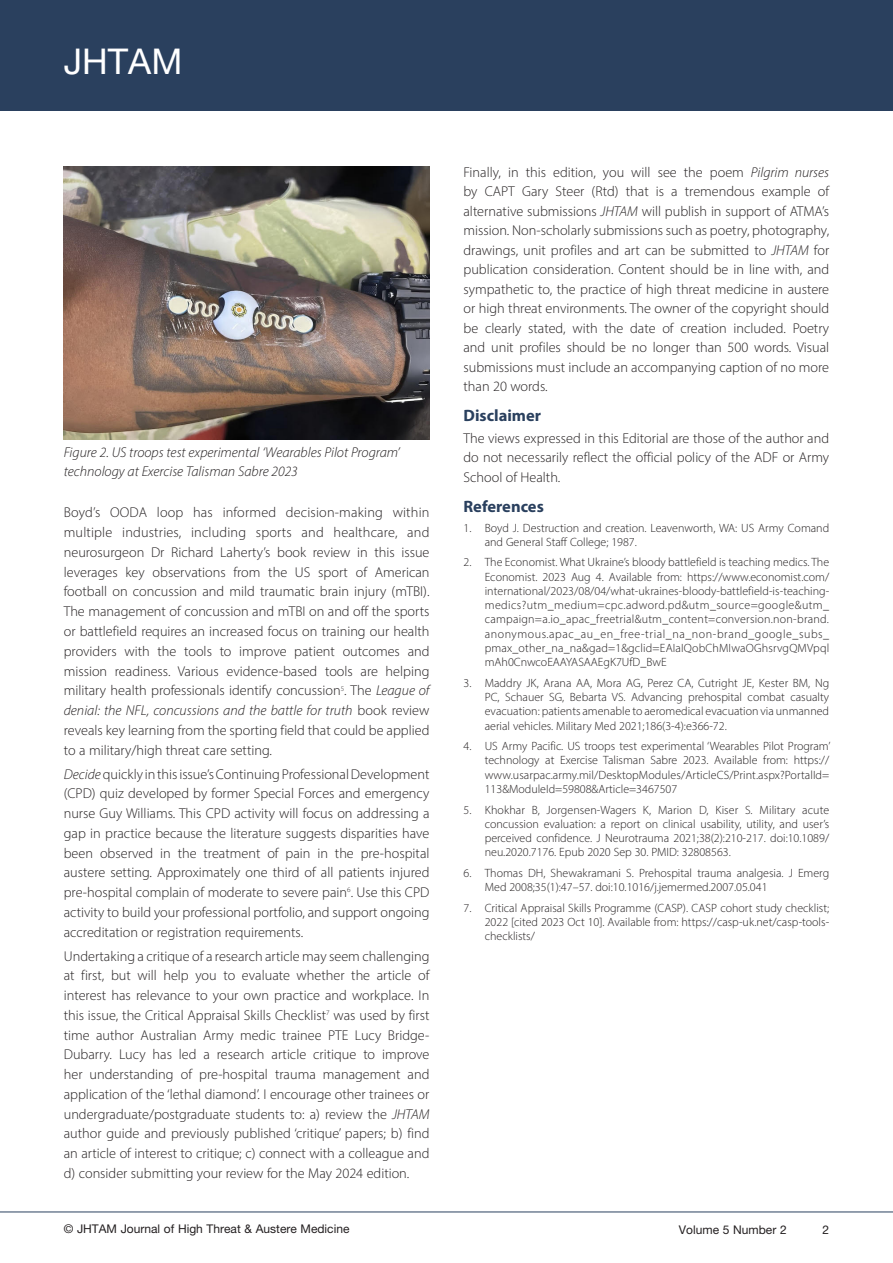
<style>
.page{position:relative;width:893px;height:1263px;background:#fff}
.page>*{position:absolute;margin:0;border:0;box-sizing:border-box;transform-origin:0 0}
.t1{font:35.55px "Helvetica Neue LT Pro";color:#fff}
.JHTAM_Heading{font:700 16.5px "Myriad Pro";color:#2a405e}
.JHTAM_-_Galley{font:300 14.25px/19.8px "Myriad Pro";color:#231f20;text-align:justify}
.JHTAM_-_Caption{font:italic 300 14.25px/19.5px "Myriad Pro";color:#231f20}
.t2{font:300 12px/14.2px "Myriad Pro";color:#231f20;text-align:justify}
.t3{font:12px "Helvetica Neue LT Pro";color:#231f20}
.s1{font-style:italic}
</style>
<div class="page">
<div style="left:0;top:0;width:893px;height:111px;background:#2a405e"></div>
<hr style="left:0;top:1211px;width:893px;height:1px;background:#2a405e">
<img style="left:64px;top:166px;width:365px;height:273px">
<h1 class="t1" style="left:64px;top:40px;width:120px">JHTAM</h1>
<p class="JHTAM_-_Caption" style="left:64px;top:442px;width:337px">Figure 2. US troops test experimental ‘Wearables Pilot Program’ technology at Exercise Talisman Sabre 2023</p>
<p class="JHTAM_-_Galley" style="left:64px;top:503px;width:367px">Boyd’s OODA loop has informed decision-making within multiple industries, including sports and healthcare, and neurosurgeon Dr Richard Laherty’s book review in this issue leverages key observations from the US sport of American football on concussion and mild traumatic brain injury (mTBI).<br>The management of concussion and mTBI on and off the sports or battlefield requires an increased focus on training our health providers with the tools to improve patient outcomes and mission readiness. Various evidence-based tools are helping military health professionals identify concussion<sup>5</sup>. The <span class="s1">League of denial: the NFL, concussions and the battle for truth</span> book review reveals key learning from the sporting field that could be applied to a military/high threat care setting.</p>
<p class="JHTAM_-_Galley" style="left:64px;top:764px;width:367px"><span class="s1">Decide</span> quickly in this issue’s Continuing Professional Development (CPD) quiz developed by former Special Forces and emergency nurse Guy Williams. This CPD activity will focus on addressing a gap in practice because the literature suggests disparities have been observed in the treatment of pain in the pre-hospital austere setting. Approximately one third of all patients injured pre-hospital complain of moderate to severe pain<sup>6</sup>. Use this CPD activity to build your professional portfolio, and support ongoing accreditation or registration requirements.</p>
<p class="JHTAM_-_Galley" style="left:64px;top:946px;width:367px">Undertaking a critique of a research article may seem challenging at first, but will help you to evaluate whether the article of interest has relevance to your own practice and workplace. In this issue, the Critical Appraisal Skills Checklist<sup>7</sup> was used by first time author Australian Army medic trainee PTE Lucy Bridge-Dubarry. Lucy has led a research article critique to improve her understanding of pre-hospital trauma management and application of the ‘lethal diamond’. I encourage other trainees or undergraduate/postgraduate students to: a) review the <span class="s1">JHTAM </span>author guide and previously published ‘critique’ papers; b) find an article of interest to critique; c) connect with a colleague and d) consider submitting your review for the May 2024 edition.</p>
<p class="JHTAM_-_Galley" style="left:463px;top:162px;width:367px">Finally, in this edition, you will see the poem <span class="s1">Pilgrim nurses </span>by CAPT Gary Steer (Rtd) that is a tremendous example of alternative submissions <span class="s1">JHTAM</span> will publish in support of ATMA’s mission. Non-scholarly submissions such as poetry, photography, drawings, unit profiles and art can be submitted to <span class="s1">JHTAM</span> for publication consideration. Content should be in line with, and sympathetic to, the practice of high threat medicine in austere or high threat environments. The owner of the copyright should be clearly stated, with the date of creation included. Poetry and unit profiles should be no longer than 500 words. Visual submissions must include an accompanying caption of no more than 20 words.</p>
<p class="JHTAM_Heading" style="left:463px;top:405px;width:79px">Disclaimer</p>
<p class="JHTAM_-_Galley" style="left:463px;top:428px;width:367px">The views expressed in this Editorial are those of the author and do not necessarily reflect the official policy of the ADF or Army School of Health.</p>
<p class="JHTAM_Heading" style="left:463px;top:496px;width:82px">References</p>
<p class="t2" style="left:485px;top:520px;width:346px;text-indent:-21px">1. Boyd J. Destruction and creation. Leavenworth, WA: US Army Comand and General Staff College; 1987.</p>
<p class="t2" style="left:485px;top:555px;width:346px;text-indent:-21px">2. The Economist. What Ukraine’s bloody battlefield is teaching medics. The Economist. 2023 Aug 4. Available from: https://www.economist.com/ international/2023/08/04/what-ukraines-bloody-battlefield-is-teaching&shy;medics?utm_medium=cpc.adword.pd&amp;utm_source=google&amp;utm_ campaign=a.io_apac_freetrial&amp;utm_content=conversion.non-brand. anonymous.apac_au_en_free-trial_na_non-brand_google_subs_ pmax_other_na_na&amp;gad=1&amp;gclid=EAIaIQobChMIwaOGhsrvgQMVpql mAh0CnwcoEAAYASAAEgK7UfD_BwE</p>
<p class="t2" style="left:485px;top:675px;width:346px;text-indent:-21px">3. Maddry JK, Arana AA, Mora AG, Perez CA, Cutright JE, Kester BM, Ng PC, Schauer SG, Bebarta VS. Advancing prehospital combat casualty evacuation: patients amenable to aeromedical evacuation via unmanned aerial vehicles. Military Med 2021;186(3-4):e366-72.</p>
<p class="t2" style="left:485px;top:739px;width:347px;text-indent:-21px">4. US Army Pacific. US troops test experimental ‘Wearables Pilot Program’ technology at Exercise Talisman Sabre 2023. Available from: https:// www.usarpac.army.mil/DesktopModules/ArticleCS/Print.aspx?PortalId= 113&amp;ModuleId=59808&amp;Article=3467507</p>
<p class="t2" style="left:485px;top:802px;width:346px;text-indent:-21px">5. Khokhar B, Jorgensen-Wagers K, Marion D, Kiser S. Military acute concussion evaluation: a report on clinical usability, utility, and user’s perceived confidence. J Neurotrauma 2021;38(2):210-217. doi:10.1089/ neu.2020.7176. Epub 2020 Sep 30. PMID: 32808563.</p>
<p class="t2" style="left:485px;top:866px;width:346px;text-indent:-21px">6. Thomas DH, Shewakramani S. Prehospital trauma analgesia. J Emerg<br>Med 2008;35(1):47–57. doi:10.1016/j.jemermed.2007.05.041</p>
<p class="t2" style="left:485px;top:900px;width:346px;text-indent:-21px">7. Critical Appraisal Skills Programme (CASP). CASP cohort study checklist; 2022 [cited 2023 Oct 10]. Available from: https://casp-uk.net/casp-tools&shy;checklists/</p>
<p class="t3" style="left:64px;top:1222px;width:287px">© JHTAM Journal of High Threat &amp; Austere Medicine</p>
<p class="t3" style="left:679px;top:1222px;width:109px">Volume 5 Number 2</p>
<p class="t3" style="left:822px;top:1222px;width:8px">2</p>
</div>
